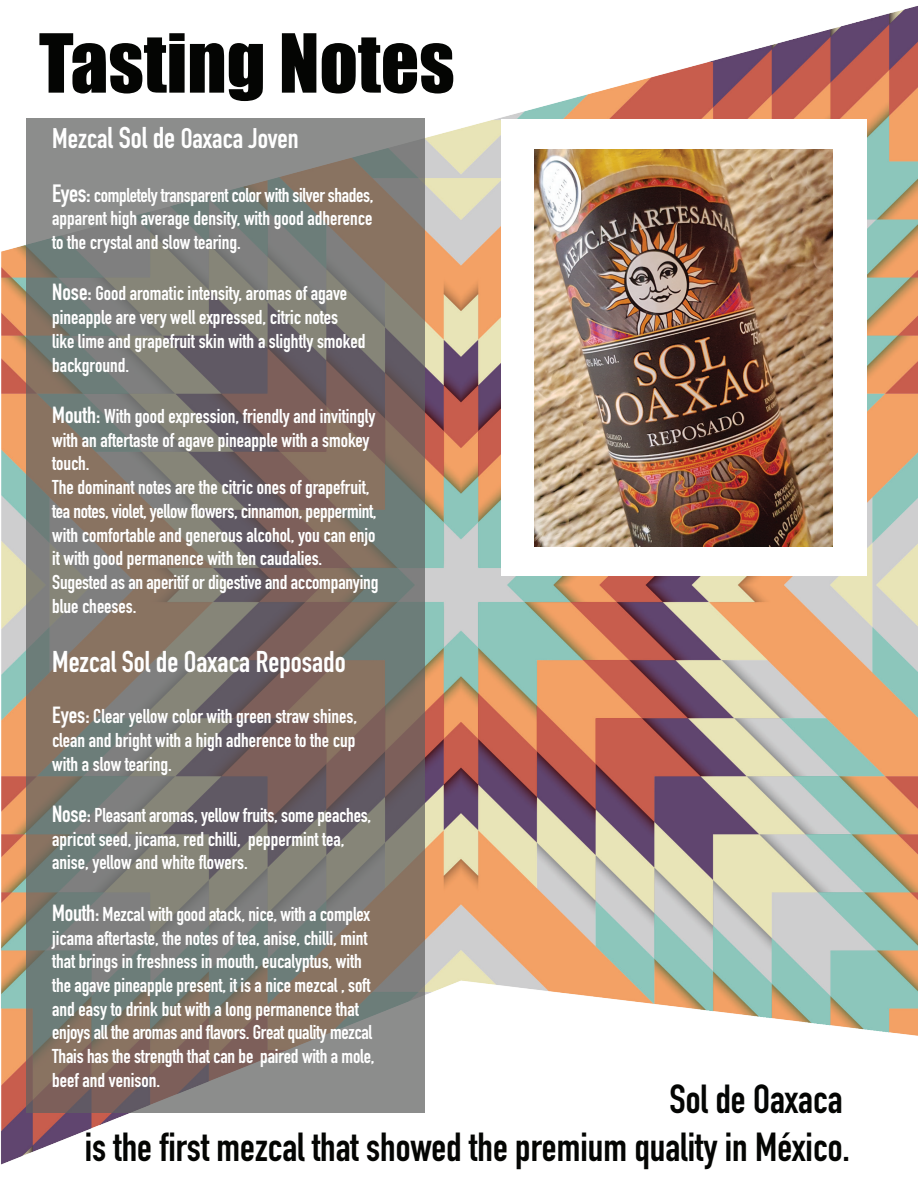
<style>
.page{position:relative;width:918px;height:1188px;background:#fff}
.page>*{position:absolute;margin:0;border:0;box-sizing:border-box;transform-origin:0 0}
.t1{font:75.15px "Impact";color:#040503}
.t2{font:700 39.9px/48px "DIN Condensed";color:#040503;text-align:right}
.t3{font:700 29.7px "DIN Condensed";color:#fff}
.t4{font:700 28.05px "DIN Condensed";color:#fff}
.t5{font:700 19.8px/23.7px "DIN Condensed";color:#fff}
.s1{font-size:29.7px}
.s2{font-size:24.75px}
.s3{font-size:23.1px}
</style>
<div class="page">
<img style="left:1px;top:6px;width:916px;height:1159px">
<svg style="left:26px;top:118px;width:399px;height:995px;background:#7c7670"></svg>
<div style="left:501px;top:119px;width:365px;height:457px;background:#fff"></div>
<img style="left:535px;top:149px;width:298px;height:397px">
<h1 class="t1" style="left:39px;top:5px;width:417px">Tasting Notes</h1>
<h3 class="t4" style="left:52px;top:120px;width:248px">Mezca<span class="s1">l Sol de</span> Oaxaca Joven</h3>
<p class="t5" style="left:52px;top:183px;width:323px;text-align:justify"><span class="s2">Eyes:</span> completely transparent color with silver shades, apparent high average density, with good adherence to the crystal and slow tearing.</p>
<p class="t5" style="left:52px;top:282px;width:315px"><span class="s3">Nose:</span> Good aromatic intensity, aromas of agave pineapple are very well expressed, citric notes<br>like lime and grapefruit skin with a slightly smoked background.</p>
<p class="t5" style="left:52px;top:404px;width:328px"><span class="s3">Mouth:</span> With good expression, friendly and invitingly with an aftertaste of agave pineapple with a smokey touch.<br>The dominant notes are the citric ones of grapefruit, tea notes, violet, yellow flowers, cinnamon, peppermint, with comfortable and generous alcohol, you can enjo it with good permanence with ten caudalies.<br>Sugested as an aperitif or digestive and accompanying blue cheeses.</p>
<h3 class="t3" style="left:52px;top:642px;width:295px">Mezcal Sol de Oaxaca Reposado</h3>
<p class="t5" style="left:52px;top:704px;width:306px;text-align:justify"><span class="s3">Eyes:</span> Clear yellow color with green straw shines, clean and bright with a high adherence to the cup with a slow tearing.</p>
<p class="t5" style="left:52px;top:803px;width:321px"><span class="s3">Nose:</span> Pleasant aromas, yellow fruits, some peaches, apricot seed, jicama, red chilli, peppermint tea, anise, yellow and white flowers.</p>
<p class="t5" style="left:52px;top:902px;width:324px"><span class="s3">Mouth:</span> Mezcal with good atack, nice, with a complex jicama aftertaste, the notes of tea, anise, chilli, mint that brings in freshness in mouth, eucalyptus, with the agave pineapple present, it is a nice mezcal , soft and easy to drink but with a long permanence that enjoys all the aromas and flavors. Great quality mezcal Thais has the strength that can be paired with a mole, beef and venison.</p>
<h2 class="t2" style="left:85px;top:1075px;width:767px">Sol de Oaxaca<br>is the first mezcal that showed the premium quality in México.</h2>
</div>
